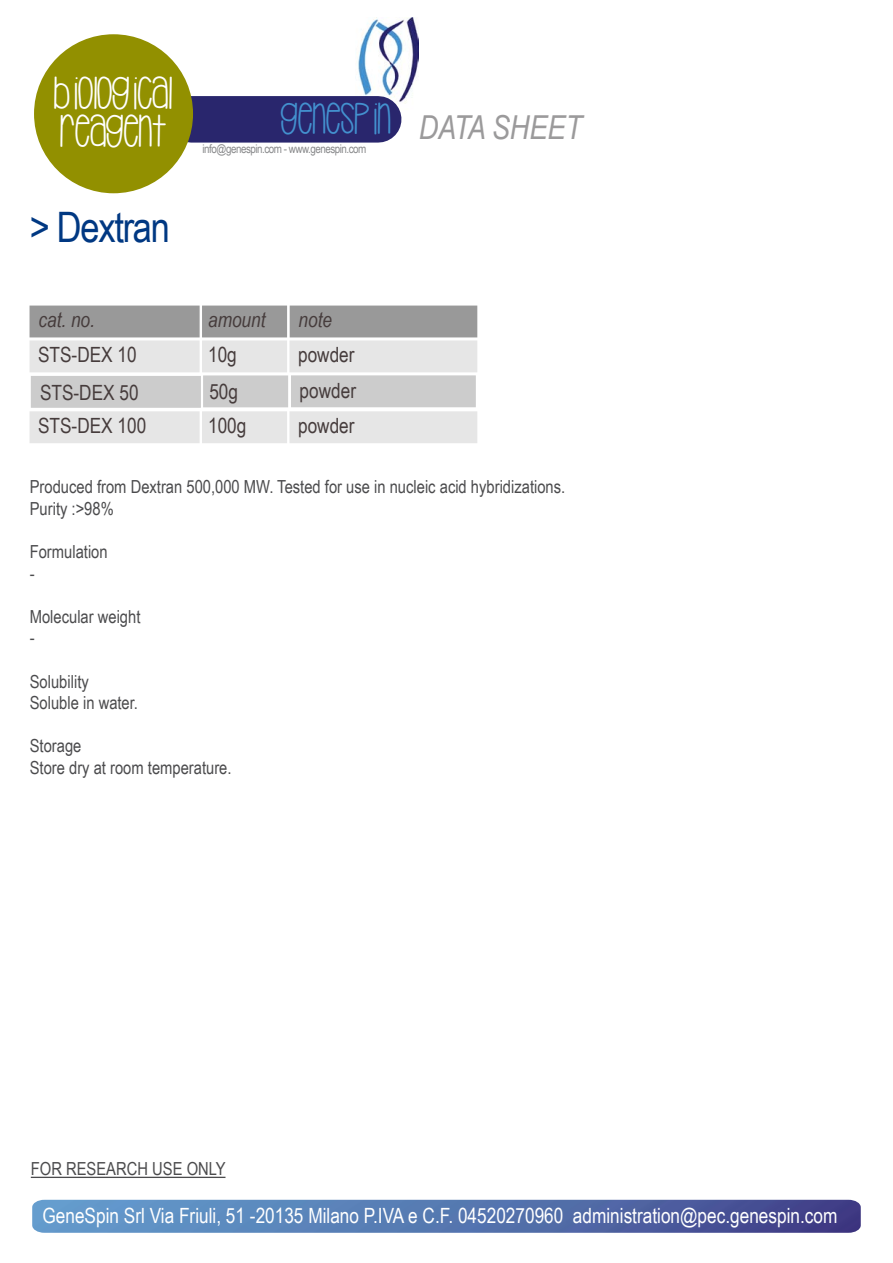
<style>
.page{position:relative;width:893px;height:1263px;background:#fff}
.page>*{position:absolute;margin:0;border:0;box-sizing:border-box;transform-origin:0 0}
.t1{font:46.5px/37.5px "Hello Casual";color:#fff}
.t2{font:42px "Arial Narrow";letter-spacing:-.03em;color:#003882}
.t3{font:italic 33px "Arial Narrow";color:#9b9a9b}
.t4{font:21px "Arial Narrow";color:#fff}
.t5{font:21px "Arial Narrow";color:#463c3c}
.t6{font:italic 21px "Arial Narrow";color:#463c3c}
.t7{font:18px/21.6px "Arial Narrow";color:#4b4b4d}
.t8{font:12px "Arial Narrow";letter-spacing:-.04em;color:#87888a}
</style>
<div class="page">
<img style="left:358px;top:17px;width:61px;height:94px">
<div style="left:191px;top:96px;width:187px;height:47px;background:#29266d"></div>
<img style="left:32px;top:1200px;width:829px;height:33px">
<div style="left:30px;top:306px;width:170px;height:31px;background:#999"></div>
<div style="left:202px;top:306px;width:85px;height:31px;background:#999"></div>
<div style="left:30px;top:340px;width:170px;height:32px;background:#e6e6e6;border:2px solid #e6e6e6"></div>
<div style="left:202px;top:340px;width:85px;height:32px;background:#e6e6e6;border:2px solid #e6e6e6"></div>
<div style="left:289px;top:340px;width:188px;height:32px;background:#e6e6e6;border:2px solid #e6e6e6"></div>
<div style="left:290px;top:306px;width:187px;height:31px;background:#999"></div>
<hr style="left:31px;top:1177px;width:194px;height:1px;background:#4b4b4d">
<div style="left:34px;top:34px;width:159px;height:159px;background:#929000;border-radius:50%"></div>
<div style="left:203px;top:375px;width:85px;height:32px;background:#ccc;border:2px solid #ccc"></div>
<div style="left:31px;top:376px;width:170px;height:32px;background:#ccc"></div>
<div style="left:291px;top:375px;width:185px;height:32px;background:#ccc;border:2px solid #ccc"></div>
<div style="left:30px;top:411px;width:170px;height:32px;background:#e6e6e6"></div>
<div style="left:202px;top:411px;width:85px;height:32px;background:#e6e6e6"></div>
<div style="left:289px;top:411px;width:188px;height:32px;background:#e6e6e6"></div>
<h1 class="t1" style="left:54px;top:76px;width:120px">BIOLOGICAL<br>REAGENT</h1>
<h2 class="t2" style="left:30px;top:196px;width:142px">&gt; Dextran</h2>
<h3 class="t3" style="left:281px;top:105px;width:303px"><sup>GENESPIN</sup> DATA SHEET</h3>
<p class="t8" style="left:203px;top:140px;width:165px">info@genespin.com - www.genespin.com</p>
<p class="t6" style="left:38px;top:305px;width:58px">cat. no.</p>
<p class="t6" style="left:208px;top:305px;width:59px">amount</p>
<p class="t5" style="left:38px;top:339px;width:100px">STS-DEX 10</p>
<p class="t5" style="left:208px;top:339px;width:30px">10g</p>
<p class="t6" style="left:299px;top:305px;width:35px">note</p>
<p class="t5" style="left:298px;top:339px;width:58px">powder</p>
<p class="t5" style="left:40px;top:377px;width:100px">STS-DEX 50</p>
<p class="t5" style="left:209px;top:376px;width:30px">50g</p>
<p class="t5" style="left:300px;top:375px;width:58px">powder</p>
<p class="t5" style="left:38px;top:410px;width:110px">STS-DEX 100</p>
<p class="t5" style="left:208px;top:410px;width:40px">100g</p>
<p class="t5" style="left:298px;top:410px;width:58px">powder</p>
<p class="t7" style="left:30px;top:475px;width:537px">Produced from Dextran 500,000 MW. Tested for use in nucleic acid hybridizations.<br>Purity :&gt;98%</p>
<p class="t7" style="left:30px;top:540px;width:79px">Formulation -</p>
<p class="t7" style="left:30px;top:605px;width:112px">Molecular weight -</p>
<p class="t7" style="left:30px;top:670px;width:110px">Solubility<br>Soluble in water.</p>
<p class="t7" style="left:30px;top:735px;width:203px">Storage<br>Store dry at room temperature.</p>
<p class="t7" style="left:31px;top:1157px;width:196px">FOR RESEARCH USE ONLY</p>
<p class="t4" style="left:43px;top:1200px;width:796px">GeneSpin Srl Via Friuli, 51 -20135 Milano P.IVA e C.F. 04520270960 administration@pec.genespin.com</p>
</div>
